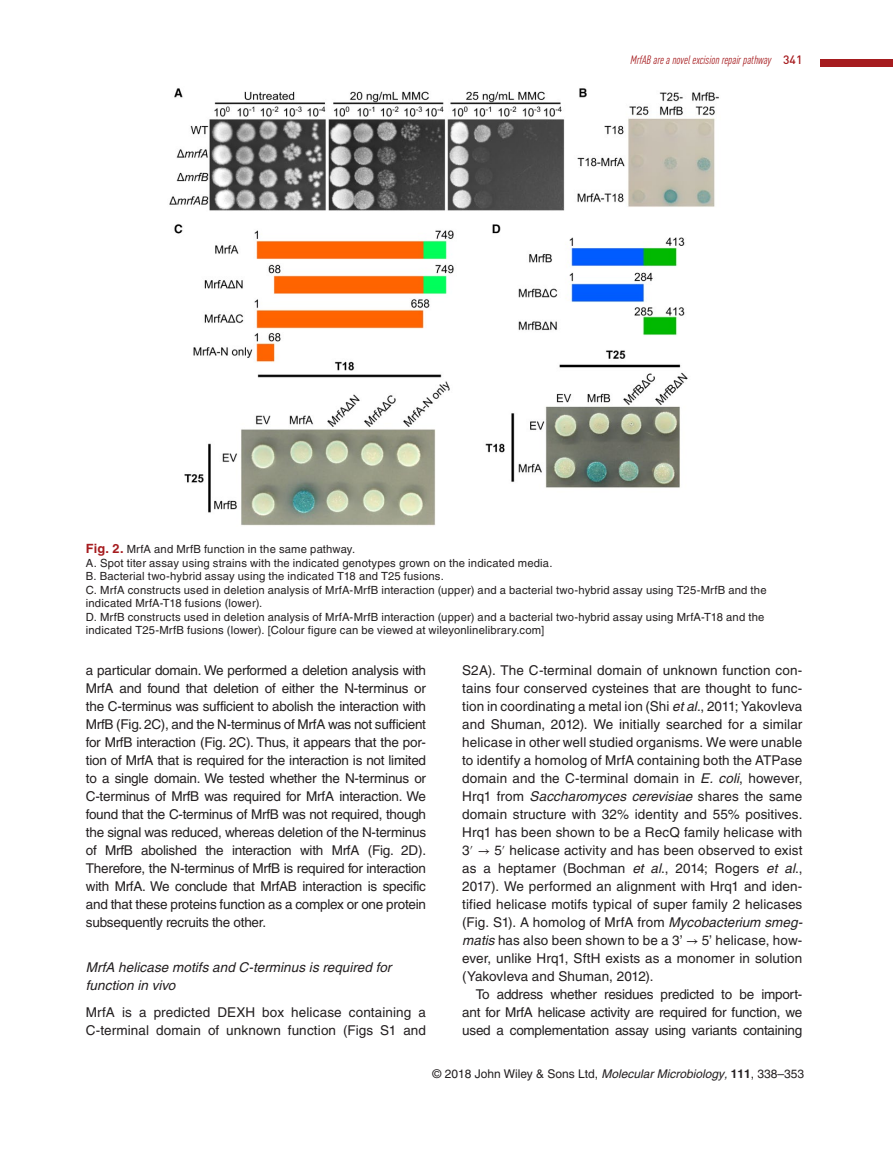
<style>
.page{position:relative;width:893px;height:1174px;background:#fff}
.page>*{position:absolute;margin:0;border:0;box-sizing:border-box;transform-origin:0 0}
.t1{font:13.5px/18px "Helvetica";color:#231f20;text-align:justify}
.t2{font:italic 13.5px/18px "Helvetica";letter-spacing:.005em;color:#231f20}
.t3{font:italic condensed 12px "DINOT";color:#a61c1f}
.t4{font:italic 12px "Helvetica";color:#231f20}
.t5{font:12px "Helvetica";color:#231f20}
.t6{font:11.25px/13.5px "Helvetica";letter-spacing:.015em;color:#231f20}
.s1{font-family:"DIN";font-weight:500;font-style:normal;font-stretch:normal}
.s2{font-weight:700;font-size:12.75px;color:#a61c1f}
.s3{font-style:italic}
.s4{font-family:"STIX"}
.s5{font-style:normal}
.s6{font-weight:700;font-style:normal}
</style>
<div class="page">
<div style="left:821px;top:59px;width:72px;height:8px;background:#a61c1f"></div>
<img style="left:169px;top:88px;width:550px;height:438px">
<p class="t3" style="left:631px;top:51px;width:173px">MrfAB are a novel excision repair pathway <span class="s1">341</span></p>
<p class="t6" style="left:86px;top:542px;width:682px"><span class="s2">Fig. 2.</span> MrfA and MrfB function in the same pathway.<br>A. Spot titer assay using strains with the indicated genotypes grown on the indicated media.<br>B. Bacterial two-hybrid assay using the indicated T18 and T25 fusions.<br>C. MrfA constructs used in deletion analysis of MrfA-MrfB interaction (upper) and a bacterial two-hybrid assay using T25-MrfB and the indicated MrfA-T18 fusions (lower).<br>D. MrfB constructs used in deletion analysis of MrfA-MrfB interaction (upper) and a bacterial two-hybrid assay using MrfA-T18 and the indicated T25-MrfB fusions (lower). [Colour figure can be viewed at wileyonlinelibrary.com]</p>
<p class="t1" style="left:86px;top:661px;width:342px">a particular domain. We performed a deletion analysis with MrfA and found that deletion of either the N-terminus or the C-terminus was sufficient to abolish the interaction with MrfB (Fig. 2C), and the N-terminus of MrfA was not sufficient for MrfB interaction (Fig. 2C). Thus, it appears that the por&shy;tion of MrfA that is required for the interaction is not limited to a single domain. We tested whether the N-terminus or C-terminus of MrfB was required for MrfA interaction. We found that the C-terminus of MrfB was not required, though the signal was reduced, whereas deletion of the N-terminus of MrfB abolished the interaction with MrfA (Fig. 2D).<br>Therefore, the N-terminus of MrfB is required for interaction with MrfA. We conclude that MrfAB interaction is specific and that these proteins function as a complex or one protein subsequently recruits the other.</p>
<p class="t2" style="left:86px;top:958px;width:307px">MrfA helicase motifs and C-terminus is required for function in vivo</p>
<p class="t1" style="left:86px;top:1003px;width:342px">MrfA is a predicted DEXH box helicase containing a<br>C-terminal domain of unknown function (Figs S1 and</p>
<p class="t1" style="left:462px;top:661px;width:342px">S2A). The C-terminal domain of unknown function con&shy;tains four conserved cysteines that are thought to func&shy;tion in coordinating a metal ion (Shi <span class="s3">et al</span>., 2011; Yakovleva and Shuman, 2012). We initially searched for a similar helicase in other well studied organisms. We were unable to identify a homolog of MrfA containing both the ATPase domain and the C-terminal domain in <span class="s3">E. coli</span>, however, Hrq1 from <span class="s3">Saccharomyces cerevisiae</span> shares the same domain structure with 32% identity and 55% positives.<br>Hrq1 has been shown to be a RecQ family helicase with 3<span class="s4">′ →</span> 5<span class="s4">′</span> helicase activity and has been observed to exist as a heptamer (Bochman <span class="s3">et al</span>., 2014; Rogers <span class="s3">et al</span>., 2017). We performed an alignment with Hrq1 and iden&shy;tified helicase motifs typical of super family 2 helicases (Fig. S1). A homolog of MrfA from <span class="s3">Mycobacterium smeg&shy;matis</span> has also been shown to be a 3’ <span class="s4">→</span> 5’ helicase, how&shy;ever, unlike Hrq1, SftH exists as a monomer in solution (Yakovleva and Shuman, 2012).</p>
<p class="t1" style="left:462px;top:985px;width:342px;text-indent:14px">To address whether residues predicted to be import&shy;ant for MrfA helicase activity are required for function, we used a complementation assay using variants containing</p>
<p class="t5" style="left:433px;top:1067px;width:7px">©2018JohnWiley</p>
<p class="t5" style="left:547px;top:1067px;width:7px">&amp;SonsL</p>
<p class="t4" style="left:595px;top:1067px;width:211px"><span class="s5">,</span> Molecular Microbiology, <span class="s6">111</span><span class="s5">, 338–353</span></p>
</div>
